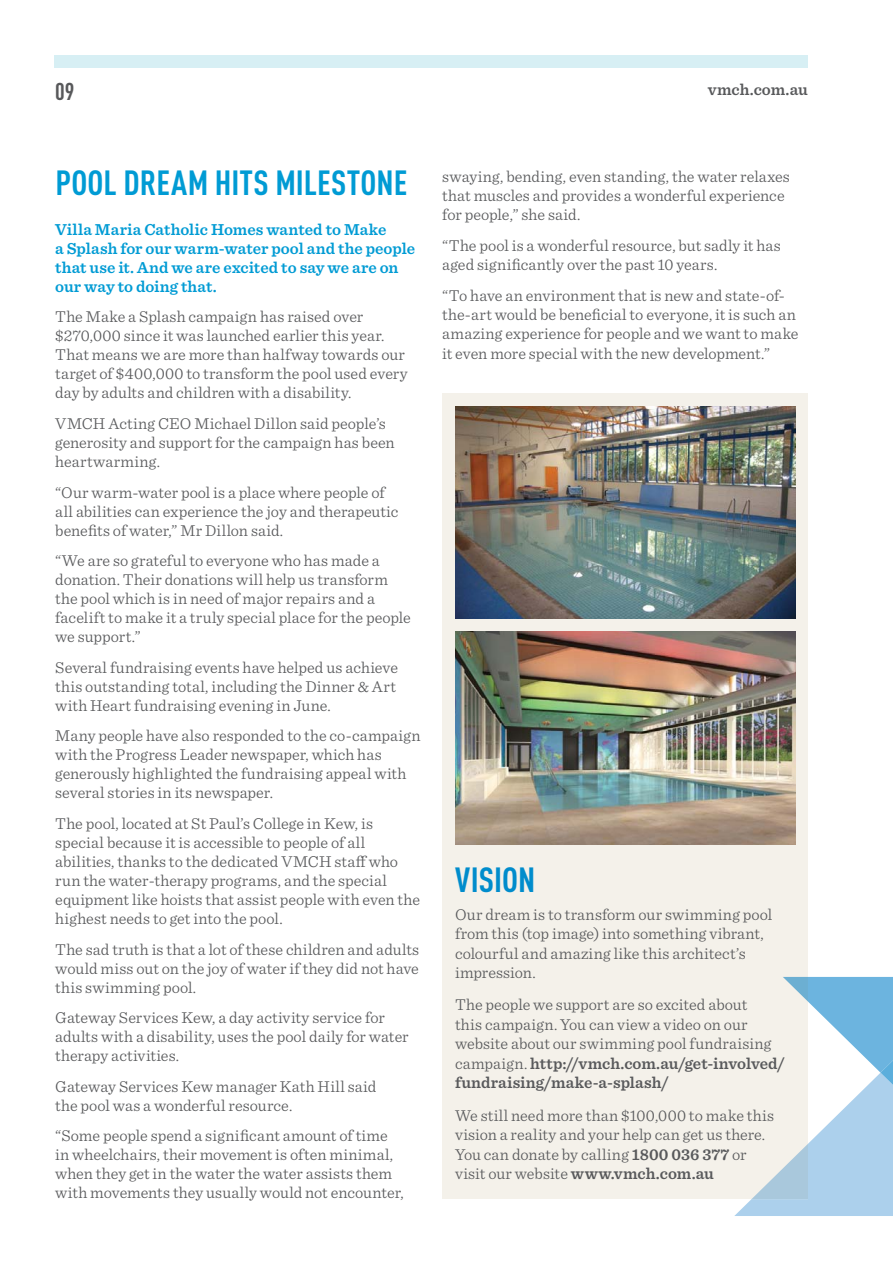
<style>
.page{position:relative;width:893px;height:1263px;background:#fff}
.page>*{position:absolute;margin:0;border:0;box-sizing:border-box;transform-origin:0 0}
.t1{font:700 condensed 34.5px "DIN Pro";letter-spacing:.005em;color:#009bd4}
.t2{font:700 condensed 34.5px "DIN Pro";letter-spacing:.005em;color:#008ccc}
.t3{font:700 condensed 24px "DIN Pro";color:#58595b}
.t4{font:300 16.5px/19px "Sentinel";color:#58595b}
.t5{font:600 16.5px/19px "Sentinel";color:#009bd4}
.t6{font:600 16.5px "Sentinel";color:#58595b}
.s1{font-weight:600}
</style>
<div class="page">
<div style="left:442px;top:393px;width:366px;height:806px;background:#f4f1ea"></div>
<img style="left:455px;top:406px;width:340px;height:213px">
<img style="left:455px;top:632px;width:340px;height:212px">
<div style="left:55px;top:55px;width:753px;height:13px;background:#d7eff4"></div>
<svg style="left:734px;top:977px;width:159px;height:239px"></svg>
<h2 class="t3" style="left:55px;top:83px;width:21px">09</h2>
<p class="t6" style="left:708px;top:83px;width:102px">vmch.com.au</p>
<h1 class="t1" style="left:55px;top:170px;width:353px">POOL DREAM HITS MILESTONE</h1>
<p class="t5" style="left:55px;top:221px;width:361px">Villa Maria Catholic Homes wanted to Make<br>a Splash for our warm-water pool and the people that use it. And we are excited to say we are on our way to doing that.</p>
<p class="t4" style="left:55px;top:309px;width:354px">The Make a Splash campaign has raised over $270,000 since it was launched earlier this year.<br>That means we are more than halfway towards our target of $400,000 to transform the pool used every day by adults and children with a disability.</p>
<p class="t4" style="left:55px;top:416px;width:341px">VMCH Acting CEO Michael Dillon said people’s generosity and support for the campaign has been heartwarming.</p>
<p class="t4" style="left:55px;top:484px;width:345px">“Our warm-water pool is a place where people of all abilities can experience the joy and therapeutic benefits of water,” Mr Dillon said.</p>
<p class="t4" style="left:55px;top:553px;width:357px">“We are so grateful to everyone who has made a donation. Their donations will help us transform the pool which is in need of major repairs and a facelift to make it a truly special place for the people we support.”</p>
<p class="t4" style="left:55px;top:659px;width:344px;text-align:justify">Several fundraising events have helped us achieve this outstanding total, including the Dinner &amp; Art with Heart fundraising evening in June.</p>
<p class="t4" style="left:55px;top:728px;width:367px">Many people have also responded to the co-campaign with the Progress Leader newspaper, which has generously highlighted the fundraising appeal with several stories in its newspaper.</p>
<p class="t4" style="left:55px;top:816px;width:366px">The pool, located at St Paul’s College in Kew, is special because it is accessible to people of all abilities, thanks to the dedicated VMCH staff who run the water-therapy programs, and the special equipment like hoists that assist people with even the highest needs to get into the pool.</p>
<p class="t4" style="left:55px;top:941px;width:365px;text-align:justify">The sad truth is that a lot of these children and adults would miss out on the joy of water if they did not have this swimming pool.</p>
<p class="t4" style="left:55px;top:1010px;width:355px">Gateway Services Kew, a day activity service for adults with a disability, uses the pool daily for water therapy activities.</p>
<p class="t4" style="left:55px;top:1078px;width:323px">Gateway Services Kew manager Kath Hill said the pool was a wonderful resource.</p>
<p class="t4" style="left:55px;top:1128px;width:350px">“Some people spend a significant amount of time in wheelchairs, their movement is often minimal, when they get in the water the water assists them with movements they usually would not encounter,</p>
<p class="t4" style="left:442px;top:168px;width:349px">swaying, bending, even standing, the water relaxes that muscles and provides a wonderful experience for people,” she said.</p>
<p class="t4" style="left:442px;top:237px;width:340px">“The pool is a wonderful resource, but sadly it has aged significantly over the past 10 years.</p>
<p class="t4" style="left:442px;top:287px;width:358px">“To have an environment that is new and state-of&shy;the-art would be beneficial to everyone, it is such an amazing experience for people and we want to make it even more special with the new development.”</p>
<h1 class="t2" style="left:455px;top:867px;width:82px">VISION</h1>
<p class="t4" style="left:455px;top:906px;width:319px;line-height:19.5px">Our dream is to transform our swimming pool from this (top image) into something vibrant, colourful and amazing like this architect’s impression.</p>
<p class="t4" style="left:455px;top:997px;width:331px;line-height:19.5px">The people we support are so excited about<br>this campaign. You can view a video on our website about our swimming pool fundraising campaign. <span class="s1">http://vmch.com.au/get-involved/ fundraising/make-a-splash/</span></p>
<p class="t4" style="left:455px;top:1107px;width:320px;line-height:19.5px">We still need more than $100,000 to make this vision a reality and your help can get us there.<br>You can donate by calling <span class="s1">1800 036 377</span> or visit our website <span class="s1">www.vmch.com.au</span></p>
</div>
